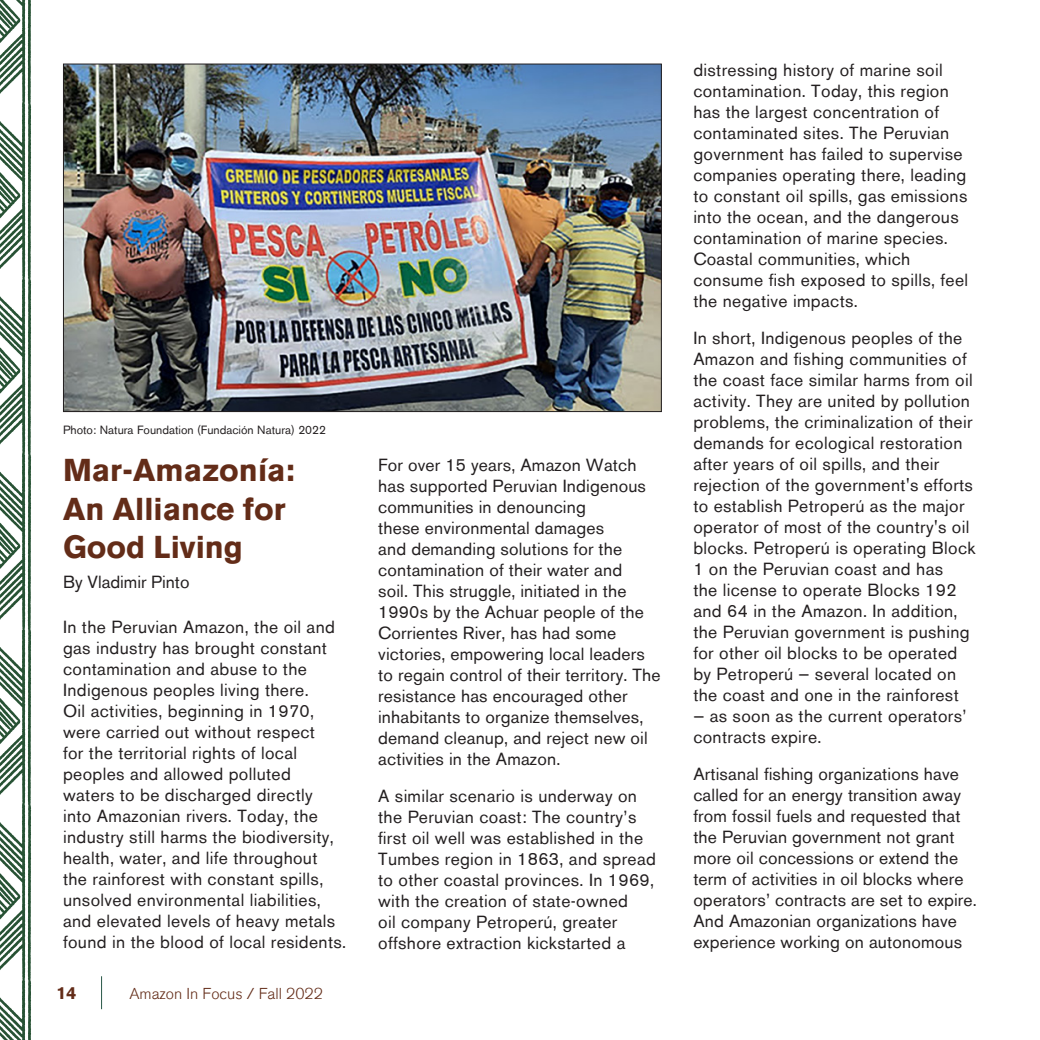
<style>
.page{position:relative;width:1040px;height:1040px;background:#fff}
.page>*{position:absolute;margin:0;border:0;box-sizing:border-box;transform-origin:0 0}
.Heading{font:700 31.5px/38.5px "Akzidenz Grotesk BE";color:#632c18}
.Body{font:17.5px/21px "Akzidenz Grotesk BE";letter-spacing:.02em;color:#231f20}
.Body-2{font:17.5px "Akzidenz Grotesk BE";color:#231f20}
.t1{font:700 17.5px "Akzidenz Grotesk BE";color:#632c18}
.t2{font:300 15.75px "Akzidenz Grotesk BE";color:#632c18}
.t3{font:11.9px "Akzidenz Grotesk BE";color:#231f20}
</style>
<div class="page">
<svg style="left:0;top:0;width:31px;height:1040px"></svg>
<hr style="left:101px;top:976px;width:1px;height:33px;background:#295848">
<img style="left:65px;top:66px;width:595px;height:344px">
<p class="t3" style="left:63px;top:422px;width:264px">Photo: Natura Foundation (Fundación Natura) 2022</p>
<p class="Heading" style="left:63px;top:451px;width:233px">Mar-Amazonía:<br>An Alliance for<br>Good Living</p>
<p class="Body-2" style="left:63px;top:571px;width:128px">By Vladimir Pinto</p>
<p class="Body" style="left:63px;top:616px;width:285px">In the Peruvian Amazon, the oil and gas industry has brought constant contamination and abuse to the Indigenous peoples living there.<br>Oil activities, beginning in 1970, were carried out without respect<br>for the territorial rights of local peoples and allowed polluted waters to be discharged directly<br>into Amazonian rivers. Today, the industry still harms the biodiversity, health, water, and life throughout<br>the rainforest with constant spills, unsolved environmental liabilities, and elevated levels of heavy metals found in the blood of local residents.</p>
<p class="t1" style="left:56px;top:983px;width:21px">14</p>
<p class="t2" style="left:129px;top:984px;width:195px">Amazon In Focus / Fall 2022</p>
<p class="Body" style="left:378px;top:454px;width:284px">For over 15 years, Amazon Watch has supported Peruvian Indigenous communities in denouncing<br>these environmental damages<br>and demanding solutions for the contamination of their water and<br>soil. This struggle, initiated in the 1990s by the Achuar people of the Corrientes River, has had some victories, empowering local leaders to regain control of their territory. The resistance has encouraged other inhabitants to organize themselves, demand cleanup, and reject new oil activities in the Amazon.</p>
<p class="Body" style="left:378px;top:785px;width:279px">A similar scenario is underway on the Peruvian coast: The country’s first oil well was established in the Tumbes region in 1863, and spread to other coastal provinces. In 1969, with the creation of state-owned<br>oil company Petroperú, greater offshore extraction kickstarted a</p>
<p class="Body" style="left:693px;top:60px;width:276px">distressing history of marine soil contamination. Today, this region has the largest concentration of contaminated sites. The Peruvian government has failed to supervise companies operating there, leading to constant oil spills, gas emissions into the ocean, and the dangerous contamination of marine species.<br>Coastal communities, which consume fish exposed to spills, feel the negative impacts.</p>
<p class="Body" style="left:693px;top:327px;width:284px">In short, Indigenous peoples of the Amazon and fishing communities of the coast face similar harms from oil activity. They are united by pollution problems, the criminalization of their demands for ecological restoration after years of oil spills, and their rejection of the government's efforts to establish Petroperú as the major operator of most of the country's oil blocks. Petroperú is operating Block 1 on the Peruvian coast and has<br>the license to operate Blocks 192 and 64 in the Amazon. In addition, the Peruvian government is pushing for other oil blocks to be operated by Petroperú — several located on the coast and one in the rainforest</p>
<p class="Body" style="left:693px;top:705px;width:275px">— as soon as the current operators’ contracts expire.</p>
<p class="Body" style="left:693px;top:763px;width:285px">Artisanal fishing organizations have called for an energy transition away from fossil fuels and requested that the Peruvian government not grant more oil concessions or extend the term of activities in oil blocks where operators’ contracts are set to expire.<br>And Amazonian organizations have experience working on autonomous</p>
</div>
